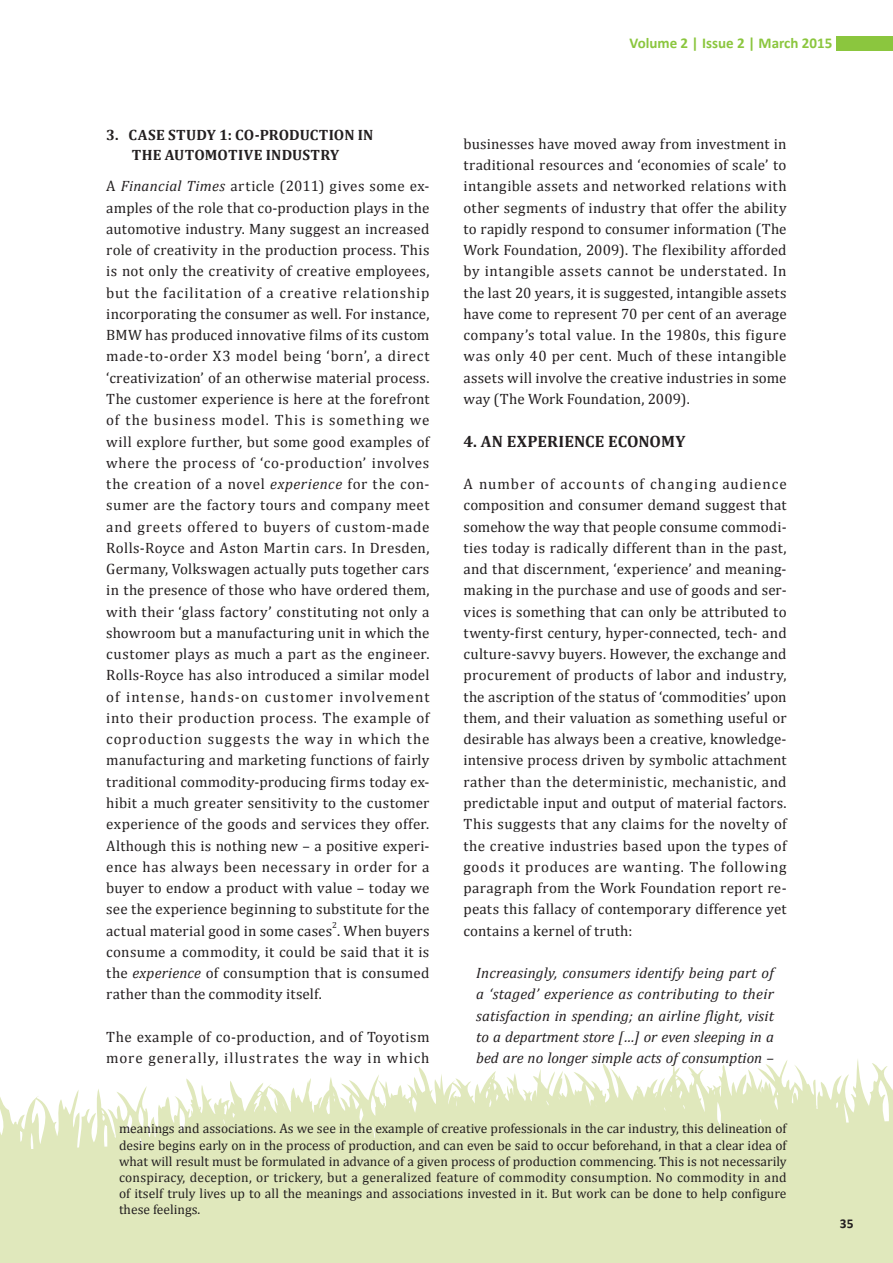
<style>
.page{position:relative;width:893px;height:1263px;background:#fff}
.page>*{position:absolute;margin:0;border:0;box-sizing:border-box;transform-origin:0 0}
.journal_section_titl{font:700 16.5px "Cambria";letter-spacing:.01em;color:#231f20}
.journal{font:15px/21.3px "Cambria";letter-spacing:.015em;color:#231f20;text-align:justify}
.journal_quotation{font:italic 15px/21.3px "Cambria";color:#231f20;text-align:justify}
.journal-2{font:15px/21.3px "Cambria";letter-spacing:.045em;color:#231f20}
.journal_section_titl-2{font:700 15px/19.5px "Cambria";letter-spacing:.015em;color:#231f20;text-align:center}
.t1{font:700 15px "Calibri";color:#8bc63e}
.footnote{font:13.5px/16.2px "Cambria";letter-spacing:.005em;color:#231f20;text-align:justify}
.t2{font:700 13.5px "Calibri";color:#231f20}
.journal-3{font:8.7px "Cambria";color:#231f20}
.s1{font-style:italic}
</style>
<div class="page">
<svg style="left:0;top:1059px;width:893px;height:204px;fill:#e0e8bc"></svg>
<div style="left:836px;top:36px;width:57px;height:15px;background:#8bc63e"></div>
<p class="t1" style="left:629px;top:34px;width:204px">Volume 2 | Issue 2 | March 2015</p>
<p class="journal_section_titl-2" style="left:106px;top:125px;width:269px">3. CASE STUDY 1: CO-PRODUCTION IN<br>THE AUTOMOTIVE INDUSTRY</p>
<p class="journal" style="left:106px;top:176px;width:325px">A <span class="s1">Financial Times</span> article (2011) gives some ex&shy;amples of the role that co-production plays in the automotive industry. Many suggest an increased role of creativity in the production process. This is not only the creativity of creative employees, but the facilitation of a creative relationship incorporating the consumer as well. For instance, BMW has produced innovative films of its custom made-to-order X3 model being ‘born’, a direct ‘creativization’ of an otherwise material process.<br>The customer experience is here at the forefront of the business model. This is something we will explore further, but some good examples of where the process of ‘co-production’ involves the creation of a novel <span class="s1">experience</span> for the con&shy;sumer are the factory tours and company meet and greets offered to buyers of custom-made Rolls-Royce and Aston Martin cars. In Dresden, Germany, Volkswagen actually puts together cars in the presence of those who have ordered them, with their ‘glass factory’ constituting not only a showroom but a manufacturing unit in which the customer plays as much a part as the engineer.<br>Rolls-Royce has also introduced a similar model of intense, hands-on customer involvement into their production process. The example of coproduction suggests the way in which the manufacturing and marketing functions of fairly traditional commodity-producing firms today ex&shy;hibit a much greater sensitivity to the customer experience of the goods and services they offer.<br>Although this is nothing new – a positive experi&shy;ence has always been necessary in order for a buyer to endow a product with value – today we see the experience beginning to substitute for the actual material good in some cases . When buyers</p>
<p class="journal-3" style="left:332px;top:920px;width:6px">2</p>
<p class="journal" style="left:106px;top:941px;width:325px">consume a commodity, it could be said that it is the <span class="s1">experience</span> of consumption that is consumed rather than the commodity itself.</p>
<p class="journal-2" style="left:106px;top:1026px;width:325px">The example of co-production, and of Toyotism more generally, illustrates the way in which</p>
<p class="journal" style="left:463px;top:133px;width:325px">businesses have moved away from investment in traditional resources and ‘economies of scale’ to intangible assets and networked relations with other segments of industry that offer the ability to rapidly respond to consumer information (The Work Foundation, 2009). The flexibility afforded by intangible assets cannot be understated. In the last 20 years, it is suggested, intangible assets have come to represent 70 per cent of an average company’s total value. In the 1980s, this figure was only 40 per cent. Much of these intangible assets will involve the creative industries in some way (The Work Foundation, 2009).</p>
<p class="journal_section_titl" style="left:463px;top:429px;width:223px">4. AN EXPERIENCE ECONOMY</p>
<p class="journal" style="left:463px;top:473px;width:325px">A number of accounts of changing audience composition and consumer demand suggest that somehow the way that people consume commodi&shy;ties today is radically different than in the past, and that discernment, ‘experience’ and meaning&shy;making in the purchase and use of goods and ser&shy;vices is something that can only be attributed to twenty-first century, hyper-connected, tech- and culture-savvy buyers. However, the exchange and procurement of products of labor and industry, the ascription of the status of ‘commodities’ upon them, and their valuation as something useful or desirable has always been a creative, knowledge&shy;intensive process driven by symbolic attachment rather than the deterministic, mechanistic, and predictable input and output of material factors.<br>This suggests that any claims for the novelty of the creative industries based upon the types of goods it produces are wanting. The following paragraph from the Work Foundation report re&shy;peats this fallacy of contemporary difference yet contains a kernel of truth:</p>
<p class="journal_quotation" style="left:476px;top:962px;width:299px">Increasingly, consumers identify being part of a ‘staged’ experience as contributing to their satisfaction in spending; an airline flight, visit to a department store […] or even sleeping in a bed are no longer simple acts of consumption –</p>
<p class="footnote" style="left:119px;top:1121px;width:669px">meanings and associations. As we see in the example of creative professionals in the car industry, this delineation of desire begins early on in the process of production, and can even be said to occur beforehand, in that a clear idea of what will result must be formulated in advance of a given process of production commencing. This is not necessarily conspiracy, deception, or trickery, but a generalized feature of commodity consumption. No commodity in and of itself truly lives up to all the meanings and associations invested in it. But work can be done to help configure these feelings.</p>
<p class="t2" style="left:840px;top:1214px;width:15px">35</p>
</div>
